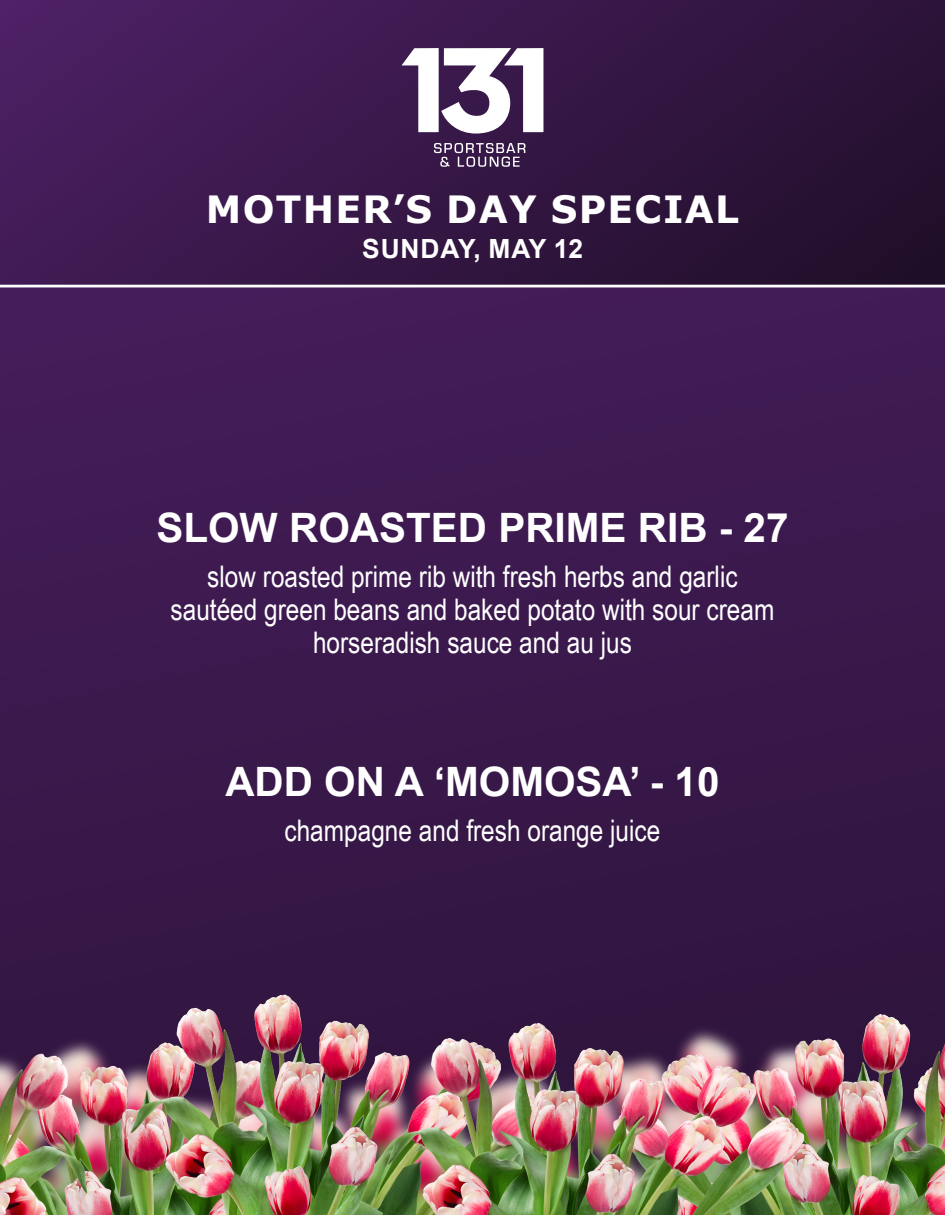
<style>
.page{position:relative;width:945px;height:1215px;background:#fff}
.page>*{position:absolute;margin:0;border:0;box-sizing:border-box;transform-origin:0 0}
.t1{font:700 40.5px "Arial";color:#fff}
.t2{font:700 37.5px "Verdana";letter-spacing:.035em;color:#fff}
.t3{font:29.7px "Arial Narrow";color:#fff}
.t4{font:700 26.4px "Arial";letter-spacing:.035em;color:#fff}
</style>
<div class="page">
<div style="left:0;top:258px;width:945px;height:957px;background:#3e1a51"></div>
<div style="left:0;top:0;width:945px;height:285px;background:linear-gradient(to right,#481e5e,#25102f)"></div>
<hr style="left:0;top:285px;width:945px;height:2px;background:#fff">
<svg style="left:434px;top:143px;width:91px;height:24px;background:#6c5577"></svg>
<svg style="left:402px;top:48px;width:141px;height:86px"></svg>
<img style="left:0;top:708px;width:945px;height:507px">
<p class="t2" style="left:206px;top:183px;width:535px">MOTHER’S DAY SPECIAL</p>
<p class="t4" style="left:362px;top:230px;width:223px">SUNDAY, MAY 12</p>
<p class="t1" style="left:156px;top:500px;width:634px">SLOW ROASTED PRIME RIB - 27</p>
<p class="t3" style="left:207px;top:555px;width:532px">slow roasted prime rib with fresh herbs and garlic</p>
<p class="t3" style="left:171px;top:588px;width:605px">sautéed green beans and baked potato with sour cream</p>
<p class="t3" style="left:313px;top:621px;width:320px">horseradish sauce and au jus</p>
<p class="t1" style="left:225px;top:753px;width:496px">ADD ON A ‘MOMOSA’ - 10</p>
<p class="t3" style="left:285px;top:808px;width:377px">champagne and fresh orange juice</p>
</div>
